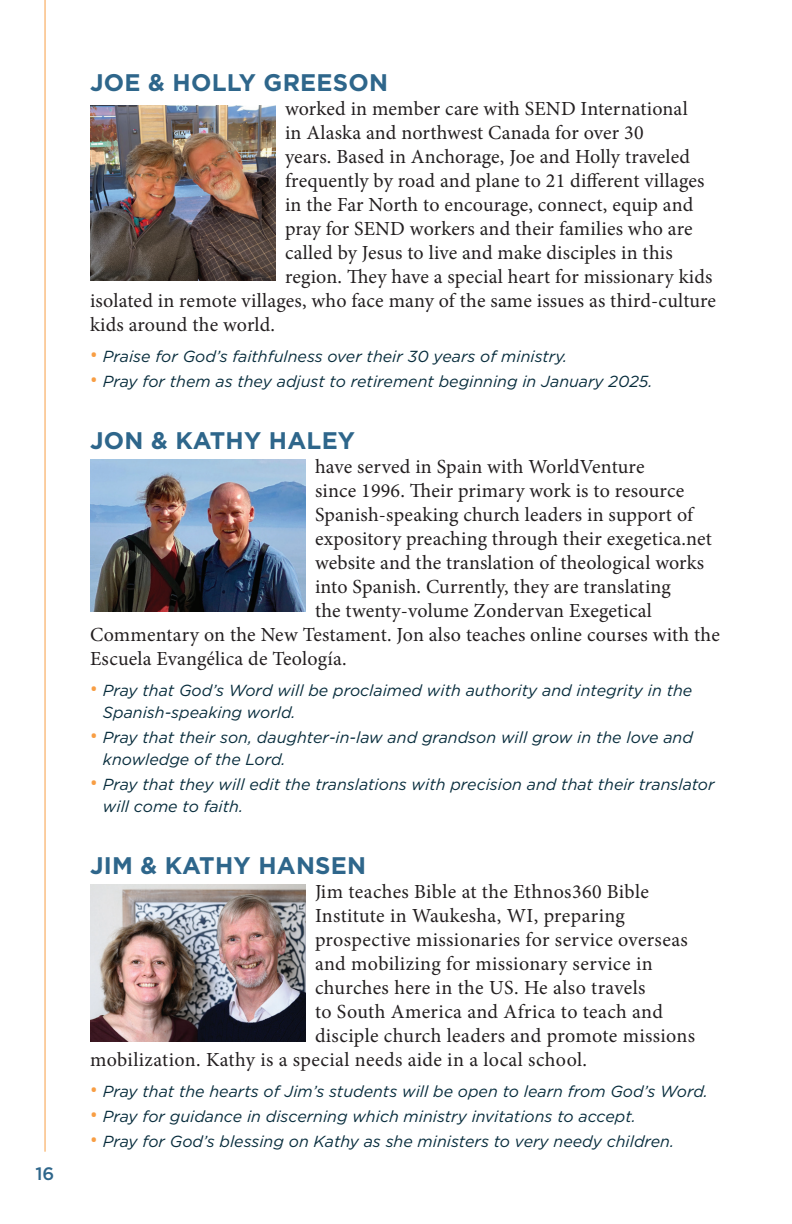
<style>
.page{position:relative;width:792px;height:1224px;background:#fff}
.page>*{position:absolute;margin:0;border:0;box-sizing:border-box;transform-origin:0 0}
.t1{font:700 24px "Gotham";letter-spacing:.01em;color:#2e668b}
.t2{font:20px "Minion Pro";letter-spacing:.01em;color:#231f20}
.t3{font:500 18px "Gotham";color:#2e668b}
.t4{font:italic 16px/22px "Gotham";color:#082d3d}
.s1{font-family:"Open Sans";font-style:normal;font-size:20px;color:#f89e44}
</style>
<div class="page">
<hr style="left:45px;top:0;width:1px;height:1152px;background:#f89e44">
<img style="left:90px;top:105px;width:186px;height:176px">
<img style="left:90px;top:460px;width:216px;height:152px">
<img style="left:90px;top:884px;width:216px;height:157px">
<p class="t3" style="left:36px;top:1161px;width:20px">16</p>
<p class="t1" style="left:90px;top:67px;width:300px">JOE &amp; HOLLY GREESON</p>
<p class="t2" style="left:285px;top:95px;width:404px">worked in member care with SEND International</p>
<p class="t2" style="left:285px;top:119px;width:360px">in Alaska and northwest Canada for over 30</p>
<p class="t2" style="left:285px;top:143px;width:407px">years. Based in Anchorage, Joe and Holly traveled</p>
<p class="t2" style="left:285px;top:167px;width:421px">frequently by road and plane to 21 different villages</p>
<p class="t2" style="left:285px;top:191px;width:410px">in the Far North to encourage, connect, equip and</p>
<p class="t2" style="left:285px;top:215px;width:409px">pray for SEND workers and their families who are</p>
<p class="t2" style="left:285px;top:239px;width:389px">called by Jesus to live and make disciples in this</p>
<p class="t2" style="left:285px;top:263px;width:429px">region. They have a special heart for missionary kids</p>
<p class="t2" style="left:90px;top:287px;width:628px">isolated in remote villages, who face many of the same issues as third-culture</p>
<p class="t2" style="left:90px;top:311px;width:187px">kids around the world.</p>
<p class="t4" style="left:90px;top:345px;width:479px"><span class="s1">•</span> Praise for God’s faithfulness over their 30 years of ministry.</p>
<p class="t4" style="left:90px;top:370px;width:564px"><span class="s1">•</span> Pray for them as they adjust to retirement beginning in January 2025.</p>
<p class="t1" style="left:90px;top:424px;width:267px">JON &amp; KATHY HALEY</p>
<p class="t2" style="left:315px;top:453px;width:331px">have served in Spain with WorldVenture</p>
<p class="t2" style="left:315px;top:477px;width:371px">since 1996. Their primary work is to resource</p>
<p class="t2" style="left:315px;top:501px;width:380px">Spanish-speaking church leaders in support of</p>
<p class="t2" style="left:315px;top:525px;width:399px">expository preaching through their exegetica.net</p>
<p class="t2" style="left:315px;top:549px;width:391px">website and the translation of theological works</p>
<p class="t2" style="left:315px;top:573px;width:357px">into Spanish. Currently, they are translating</p>
<p class="t2" style="left:315px;top:597px;width:338px">the twenty-volume Zondervan Exegetical</p>
<p class="t2" style="left:90px;top:621px;width:631px">Commentary on the New Testament. Jon also teaches online courses with the</p>
<p class="t2" style="left:90px;top:645px;width:258px">Escuela Evangélica de Teología.</p>
<p class="t4" style="left:103px;top:679px;width:591px;text-indent:-13px"><span class="s1">•</span> Pray that God’s Word will be proclaimed with authority and integrity in the<br>Spanish-speaking world.</p>
<p class="t4" style="left:103px;top:726px;width:591px;text-indent:-13px"><span class="s1">•</span> Pray that their son, daughter-in-law and grandson will grow in the love and knowledge of the Lord.</p>
<p class="t4" style="left:103px;top:773px;width:613px;text-indent:-13px"><span class="s1">•</span> Pray that they will edit the translations with precision and that their translator will come to faith.</p>
<p class="t1" style="left:90px;top:849px;width:278px">JIM &amp; KATHY HANSEN</p>
<p class="t2" style="left:315px;top:878px;width:336px">Jim teaches Bible at the Ethnos360 Bible</p>
<p class="t2" style="left:315px;top:902px;width:311px">Institute in Waukesha, WI, preparing</p>
<p class="t2" style="left:315px;top:926px;width:374px">prospective missionaries for service overseas</p>
<p class="t2" style="left:315px;top:950px;width:339px">and mobilizing for missionary service in</p>
<p class="t2" style="left:315px;top:974px;width:332px">churches here in the US. He also travels</p>
<p class="t2" style="left:315px;top:998px;width:350px">to South America and Africa to teach and</p>
<p class="t2" style="left:315px;top:1022px;width:382px">disciple church leaders and promote missions</p>
<p class="t2" style="left:90px;top:1046px;width:499px">mobilization. Kathy is a special needs aide in a local school.</p>
<p class="t4" style="left:90px;top:1080px;width:620px"><span class="s1">•</span> Pray that the hearts of Jim’s students will be open to learn from God’s Word.</p>
<p class="t4" style="left:90px;top:1105px;width:547px"><span class="s1">•</span> Pray for guidance in discerning which ministry invitations to accept.</p>
<p class="t4" style="left:90px;top:1130px;width:586px"><span class="s1">•</span> Pray for God’s blessing on Kathy as she ministers to very needy children.</p>
</div>
